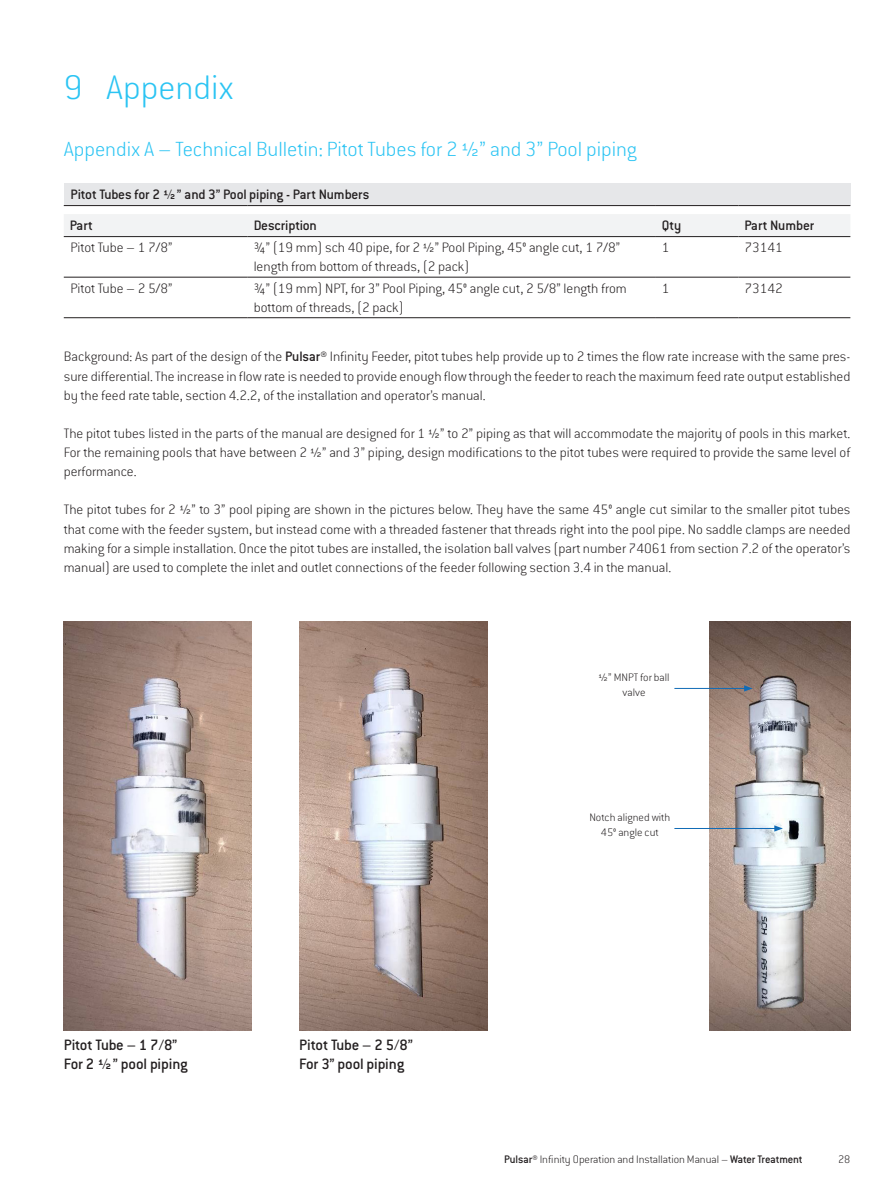
<style>
.page{position:relative;width:893px;height:1191px;background:#fff}
.page>*{position:absolute;margin:0;border:0;box-sizing:border-box;transform-origin:0 0}
.Heading_25pt{font:200 37.5px "Conduit ITC Std";color:#2bc4f3}
.Heading_25pt-2{font:200 22.5px "Conduit ITC Std";color:#2bc4f3}
.Subtitle_11pt{font:500 16.5px "Conduit ITC Std";letter-spacing:-.015em;color:#231f20}
.Body_Copy_10pt{font:200 15px/19.2px "Conduit ITC Std";color:#231f20;text-align:justify}
.t1{font:500 15px "Conduit ITC Std";letter-spacing:-.015em;color:#231f20}
.t2{font:200 12px/15.3px "Conduit ITC Std";color:#231f20;text-align:center}
.s1{font-weight:500}
</style>
<div class="page">
<div style="left:64px;top:183px;width:786px;height:23px;background:#e6e7e9"></div>
<div style="left:64px;top:214px;width:786px;height:22px;background:#f2f3f4"></div>
<hr style="left:64px;top:205px;width:184px;height:1px;background:#231f20">
<hr style="left:248px;top:205px;width:408px;height:1px;background:#231f20">
<hr style="left:656px;top:205px;width:82px;height:1px;background:#231f20">
<hr style="left:738px;top:205px;width:112px;height:1px;background:#231f20">
<hr style="left:64px;top:236px;width:184px;height:1px;background:#231f20">
<hr style="left:248px;top:236px;width:408px;height:1px;background:#231f20">
<hr style="left:656px;top:236px;width:82px;height:1px;background:#231f20">
<hr style="left:738px;top:236px;width:112px;height:1px;background:#231f20">
<hr style="left:64px;top:277px;width:184px;height:1px;background:#231f20">
<hr style="left:248px;top:277px;width:408px;height:1px;background:#231f20">
<hr style="left:656px;top:277px;width:82px;height:1px;background:#231f20">
<hr style="left:738px;top:277px;width:112px;height:1px;background:#231f20">
<hr style="left:64px;top:317px;width:184px;height:1px;background:#231f20">
<hr style="left:248px;top:317px;width:408px;height:1px;background:#231f20">
<hr style="left:656px;top:317px;width:82px;height:1px;background:#231f20">
<hr style="left:738px;top:317px;width:112px;height:1px;background:#231f20">
<img style="left:64px;top:622px;width:187px;height:408px">
<img style="left:299px;top:622px;width:188px;height:408px">
<img style="left:709px;top:622px;width:141px;height:408px">
<hr style="left:674px;top:828px;width:103px;height:1px;background:#106bb6">
<svg style="left:774px;top:825px;width:9px;height:6px"></svg>
<hr style="left:674px;top:688px;width:73px;height:1px;background:#106bb6">
<svg style="left:744px;top:685px;width:9px;height:6px"></svg>
<p class="Heading_25pt" style="left:64px;top:64px;width:172px">9 Appendix</p>
<p class="Heading_25pt-2" style="left:64px;top:135px;width:575px">Appendix A – Technical Bulletin: Pitot Tubes for 2 ½” and 3” Pool piping</p>
<p class="t1" style="left:71px;top:185px;width:300px">Pitot Tubes for 2 ½” and 3” Pool piping - Part Numbers</p>
<p class="t1" style="left:70px;top:216px;width:25px">Part</p>
<p class="t1" style="left:254px;top:216px;width:65px">Description</p>
<p class="t1" style="left:662px;top:216px;width:21px">Qty</p>
<p class="t1" style="left:744px;top:216px;width:71px">Part Number</p>
<p class="Body_Copy_10pt" style="left:71px;top:237px;width:103px">Pitot Tube – 1 7/8”</p>
<p class="Body_Copy_10pt" style="left:254px;top:237px;width:368px">¾” (19 mm) sch 40 pipe, for 2 ½” Pool Piping, 45° angle cut, 1 7/8” length from bottom of threads, (2 pack)</p>
<p class="Body_Copy_10pt" style="left:662px;top:237px;width:9px">1</p>
<p class="Body_Copy_10pt" style="left:744px;top:237px;width:40px">73141</p>
<p class="Body_Copy_10pt" style="left:71px;top:278px;width:103px">Pitot Tube – 2 5/8”</p>
<p class="Body_Copy_10pt" style="left:254px;top:278px;width:374px">¾” (19 mm) NPT, for 3” Pool Piping, 45° angle cut, 2 5/8” length from bottom of threads, (2 pack)</p>
<p class="Body_Copy_10pt" style="left:662px;top:278px;width:9px">1</p>
<p class="Body_Copy_10pt" style="left:744px;top:278px;width:40px">73142</p>
<p class="Body_Copy_10pt" style="left:64px;top:347px;width:788px">Background: As part of the design of the <span class="s1">Pulsar®</span> Infinity Feeder, pitot tubes help provide up to 2 times the flow rate increase with the same pres&shy;sure differential. The increase in flow rate is needed to provide enough flow through the feeder to reach the maximum feed rate output established by the feed rate table, section 4.2.2, of the installation and operator’s manual.</p>
<p class="Body_Copy_10pt" style="left:64px;top:423px;width:788px">The pitot tubes listed in the parts of the manual are designed for 1 ½” to 2” piping as that will accommodate the majority of pools in this market.<br>For the remaining pools that have between 2 ½” and 3” piping, design modifications to the pitot tubes were required to provide the same level of performance.</p>
<p class="Body_Copy_10pt" style="left:64px;top:500px;width:788px">The pitot tubes for 2 ½” to 3” pool piping are shown in the pictures below. They have the same 45° angle cut similar to the smaller pitot tubes that come with the feeder system, but instead come with a threaded fastener that threads right into the pool pipe. No saddle clamps are needed making for a simple installation. Once the pitot tubes are installed, the isolation ball valves (part number 74061 from section 7.2 of the operator’s manual) are used to complete the inlet and outlet connections of the feeder following section 3.4 in the manual.</p>
<p class="t2" style="left:598px;top:669px;width:73px">½” MNPT for ball valve</p>
<p class="Subtitle_11pt" style="left:64px;top:1035px;width:115px">Pitot Tube – 1 7/8”</p>
<p class="Subtitle_11pt" style="left:64px;top:1054px;width:125px">For 2 ½” pool piping</p>
<p class="Subtitle_11pt" style="left:299px;top:1035px;width:115px">Pitot Tube – 2 5/8”</p>
<p class="Subtitle_11pt" style="left:299px;top:1054px;width:106px">For 3” pool piping</p>
<p class="t2" style="left:589px;top:809px;width:82px">Notch aligned with<br>45° angle cut</p>
<p class="t2" style="left:504px;top:1151px;width:300px"><span class="s1">Pulsar®</span> Infinity Operation and Installation Manual – <span class="s1">Water Treatment</span></p>
<p class="t2" style="left:838px;top:1151px;width:14px">28</p>
</div>
